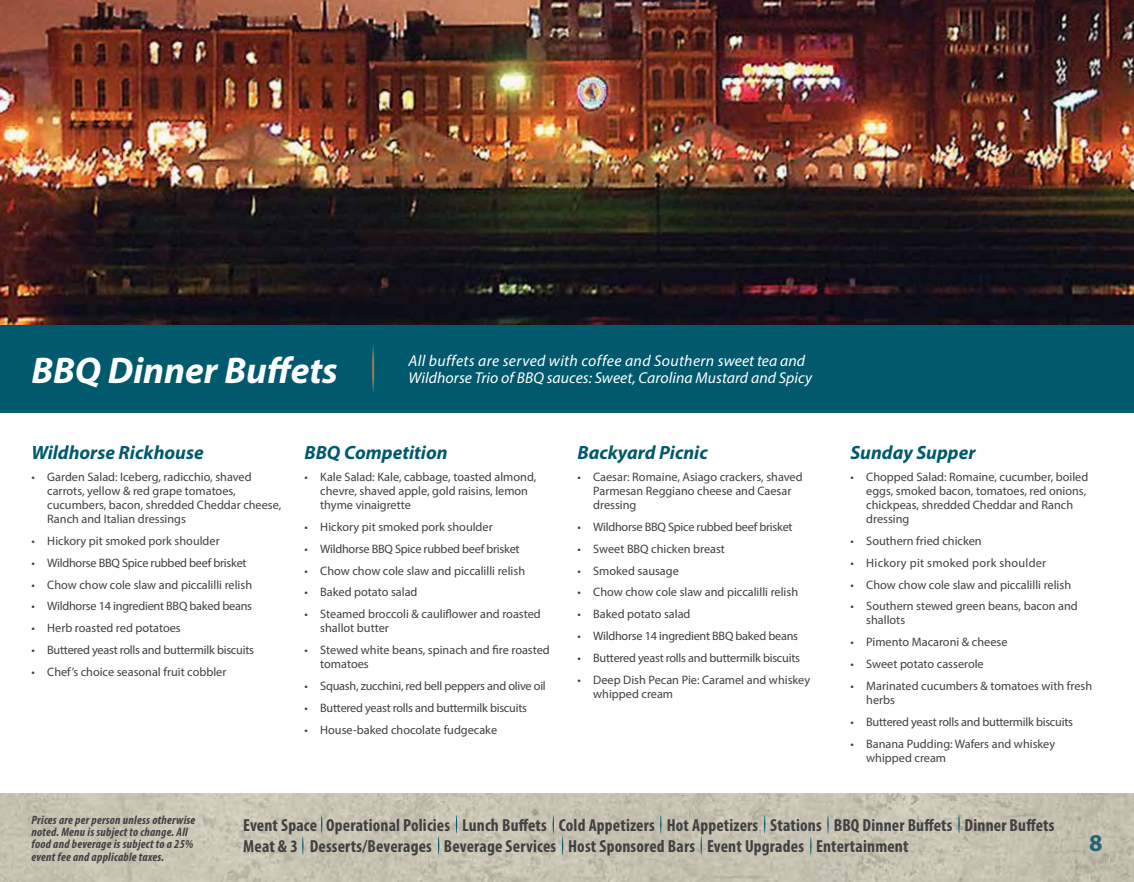
<style>
.page{position:relative;width:1134px;height:882px;background:#fff}
.page>*{position:absolute;margin:0;border:0;box-sizing:border-box;transform-origin:0 0}
.t1{font:italic 700 37.27px "Myriad Pro";color:#fff}
.t2{font:700 24.15px "Myriad Pro";color:#256376}
.t3{font:italic 700 19.25px "Myriad Pro";color:#00596d}
.t4{font:700 condensed 17.5px/21px "Myriad Pro";letter-spacing:.01em;color:#414042}
.t5{font:italic 15.75px/17.5px "Myriad Pro";letter-spacing:.005em;color:#fff}
.t6{font:12.25px/14px "Myriad Pro";color:#414042}
.t7{font:12.25px "Myriad Pro";letter-spacing:-.02em;color:#414042}
.t8{font:italic 700 condensed 12.25px/12.2px "Myriad Pro";letter-spacing:.02em;color:#414042}
.t9{font:12.25px "Myriad Pro";letter-spacing:.02em;color:#414042}
</style>
<div class="page">
<img style="left:0;top:794px;width:1134px;height:88px">
<div style="left:0;top:324px;width:1134px;height:89px;background:#00596d"></div>
<img style="left:0;top:0;width:1134px;height:324px">
<svg style="left:321px;top:815px;width:1px;height:19px"></svg>
<svg style="left:456px;top:815px;width:1px;height:19px"></svg>
<svg style="left:553px;top:815px;width:1px;height:19px"></svg>
<svg style="left:660px;top:815px;width:2px;height:19px"></svg>
<svg style="left:764px;top:815px;width:1px;height:19px"></svg>
<svg style="left:827px;top:815px;width:2px;height:19px"></svg>
<svg style="left:810px;top:836px;width:2px;height:19px"></svg>
<svg style="left:701px;top:836px;width:1px;height:19px"></svg>
<svg style="left:562px;top:836px;width:1px;height:19px"></svg>
<svg style="left:438px;top:836px;width:1px;height:19px"></svg>
<svg style="left:302px;top:836px;width:2px;height:19px"></svg>
<svg style="left:958px;top:815px;width:2px;height:19px"></svg>
<hr style="left:372px;top:344px;width:2px;height:49px;background:#9f7959;border-radius:50%">
<h1 class="t1" style="left:32px;top:346px;width:308px">BBQ Dinner Buffets</h1>
<p class="t5" style="left:408px;top:352px;width:405px">All buffets are served with coffee and Southern sweet tea and<br>Wildhorse Trio of BBQ sauces: Sweet, Carolina Mustard and Spicy</p>
<h3 class="t3" style="left:32px;top:440px;width:174px">Wildhorse Rickhouse</h3>
<p class="t6" style="left:47px;top:470px;width:236px;text-indent:-16px">• Garden Salad: Iceberg, radicchio, shaved carrots, yellow &amp; red grape tomatoes, cucumbers, bacon, shredded Cheddar cheese, Ranch and Italian dressings</p>
<p class="t6" style="left:32px;top:534px;width:190px">• Hickory pit smoked pork shoulder</p>
<p class="t7" style="left:32px;top:555px;width:217px">• Wildhorse BBQ Spice rubbed beef brisket</p>
<p class="t6" style="left:32px;top:577px;width:222px">• Chow chow cole slaw and piccalilli relish</p>
<p class="t7" style="left:32px;top:599px;width:222px">• Wildhorse 14 ingredient BBQ baked beans</p>
<p class="t6" style="left:32px;top:621px;width:151px">• Herb roasted red potatoes</p>
<p class="t7" style="left:32px;top:643px;width:224px">• Buttered yeast rolls and buttermilk biscuits</p>
<p class="t6" style="left:32px;top:665px;width:196px">• Chef’s choice seasonal fruit cobbler</p>
<h3 class="t3" style="left:304px;top:440px;width:145px">BBQ Competition</h3>
<p class="t6" style="left:320px;top:470px;width:218px;text-indent:-16px">• Kale Salad: Kale, cabbage, toasted almond, chevre, shaved apple, gold raisins, lemon thyme vinaigrette</p>
<p class="t6" style="left:304px;top:520px;width:190px">• Hickory pit smoked pork shoulder</p>
<p class="t7" style="left:304px;top:541px;width:217px">• Wildhorse BBQ Spice rubbed beef brisket</p>
<p class="t6" style="left:304px;top:563px;width:222px">• Chow chow cole slaw and piccalilli relish</p>
<p class="t6" style="left:304px;top:585px;width:115px">• Baked potato salad</p>
<p class="t6" style="left:320px;top:607px;width:222px;text-indent:-16px">• Steamed broccoli &amp; cauliflower and roasted shallot butter</p>
<p class="t6" style="left:320px;top:643px;width:231px;text-indent:-16px">• Stewed white beans, spinach and fire roasted tomatoes</p>
<p class="t7" style="left:304px;top:678px;width:243px">• Squash, zucchini, red bell peppers and olive oil</p>
<p class="t7" style="left:304px;top:700px;width:224px">• Buttered yeast rolls and buttermilk biscuits</p>
<p class="t6" style="left:304px;top:723px;width:194px">• House-baked chocolate fudgecake</p>
<h3 class="t3" style="left:578px;top:440px;width:132px">Backyard Picnic</h3>
<p class="t6" style="left:593px;top:470px;width:211px;text-indent:-16px">• Caesar: Romaine, Asiago crackers, shaved<br>Parmesan Reggiano cheese and Caesar dressing</p>
<p class="t7" style="left:578px;top:519px;width:217px">• Wildhorse BBQ Spice rubbed beef brisket</p>
<p class="t6" style="left:578px;top:541px;width:149px">• Sweet BBQ chicken breast</p>
<p class="t6" style="left:578px;top:563px;width:103px">• Smoked sausage</p>
<p class="t6" style="left:578px;top:585px;width:222px">• Chow chow cole slaw and piccalilli relish</p>
<p class="t6" style="left:578px;top:607px;width:115px">• Baked potato salad</p>
<p class="t7" style="left:578px;top:629px;width:222px">• Wildhorse 14 ingredient BBQ baked beans</p>
<p class="t7" style="left:578px;top:650px;width:224px">• Buttered yeast rolls and buttermilk biscuits</p>
<p class="t6" style="left:593px;top:673px;width:218px;text-indent:-16px">• Deep Dish Pecan Pie: Caramel and whiskey whipped cream</p>
<h3 class="t3" style="left:850px;top:440px;width:127px">Sunday Supper</h3>
<p class="t6" style="left:866px;top:470px;width:224px;text-indent:-16px">• Chopped Salad: Romaine, cucumber, boiled eggs, smoked bacon, tomatoes, red onions, chickpeas, shredded Cheddar and Ranch dressing</p>
<p class="t6" style="left:850px;top:534px;width:133px">• Southern fried chicken</p>
<p class="t9" style="left:850px;top:555px;width:197px">• Hickory pit smoked pork shoulder</p>
<p class="t6" style="left:850px;top:577px;width:222px">• Chow chow cole slaw and piccalilli relish</p>
<p class="t6" style="left:866px;top:599px;width:213px;text-indent:-16px">• Southern stewed green beans, bacon and shallots</p>
<p class="t6" style="left:850px;top:635px;width:158px">• Pimento Macaroni &amp; cheese</p>
<p class="t6" style="left:850px;top:657px;width:135px">• Sweet potato casserole</p>
<p class="t6" style="left:866px;top:679px;width:227px;text-indent:-16px">• Marinated cucumbers &amp; tomatoes with fresh herbs</p>
<p class="t7" style="left:850px;top:714px;width:224px">• Buttered yeast rolls and buttermilk biscuits</p>
<p class="t6" style="left:866px;top:737px;width:190px;text-indent:-16px">• Banana Pudding: Wafers and whiskey whipped cream</p>
<p class="t8" style="left:32px;top:813px;width:165px">Prices are per person unless otherwise noted. Menu is subject to change. All food and beverage is subject to a 25% event fee and applicable taxes.</p>
<h3 class="t4" style="left:243px;top:815px;width:813px">Event Space Operational Policies Lunch Buffets Cold Appetizers Hot Appetizers Stations BBQ Dinner Buffets Dinner Buffets<br>Meat &amp; 3 Desserts/Beverages Beverage Services Host Sponsored Bars Event Upgrades Entertainment</h3>
<h2 class="t2" style="left:1089px;top:827px;width:15px">8</h2>
</div>
